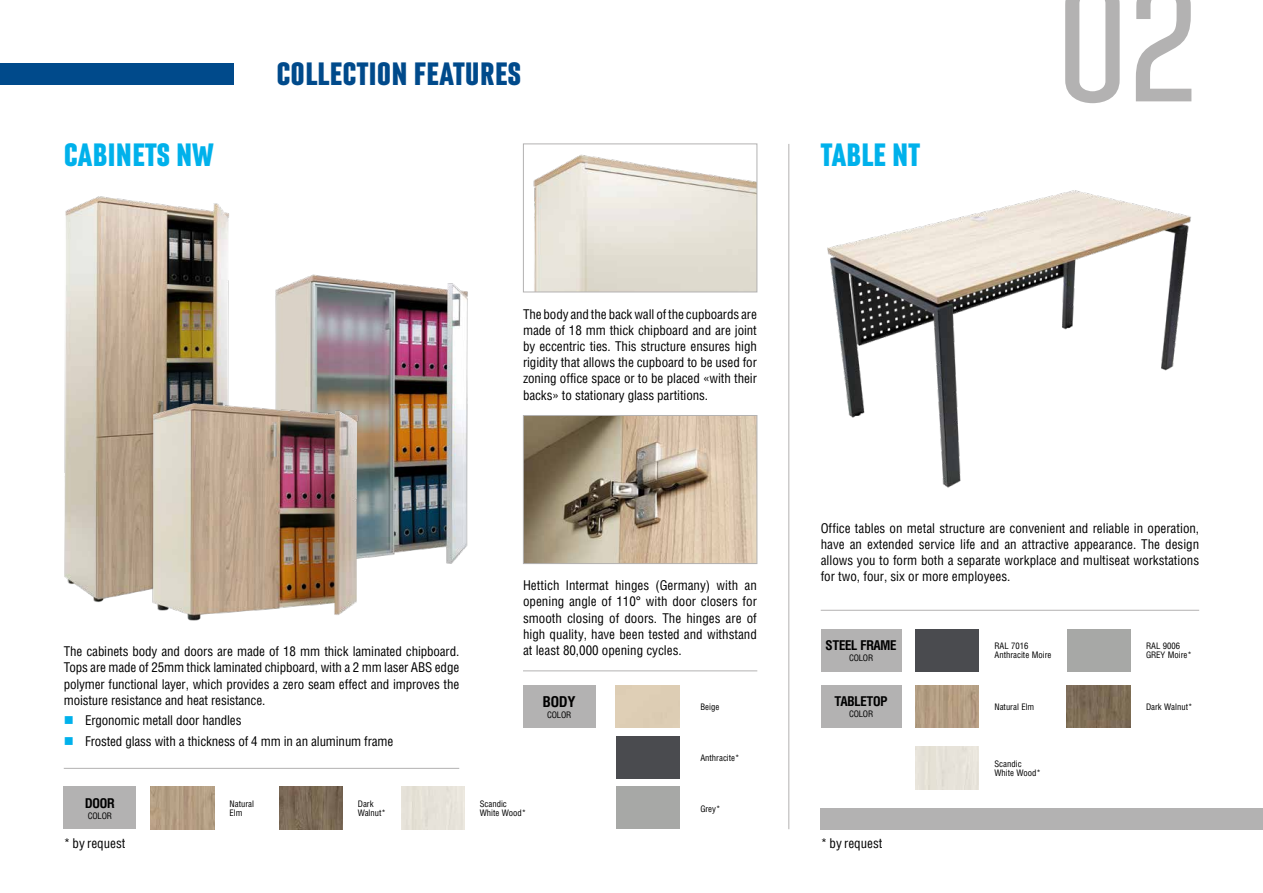
<style>
.page{position:relative;width:1263px;height:893px;background:#fff}
.page>*{position:absolute;margin:0;border:0;box-sizing:border-box;transform-origin:0 0}
.t1{font:300 165px "Laqonic 4 F Unicase";color:#b3b2b2}
.t2{font:700 31.5px "Laqonic 4 F Unicase";color:#004a8b}
.t3{font:700 31.5px "Laqonic 4 F Unicase";color:#00b1eb}
.t4{font:700 15px "Helios Cond C";color:#000}
.t5{font:13.5px/16.2px "Helios Cond C";letter-spacing:-.005em;color:#000;text-align:justify}
.t6{font:700 13.5px "Helios Cond C";letter-spacing:-.02em;color:#000}
.t7{font:9px/9px "Helios Cond C";color:#000}
.s1{color:#00b1eb}
</style>
<div class="page">
<div style="left:0;top:64px;width:234px;height:21px;background:#004a8b"></div>
<div style="left:821px;top:808px;width:442px;height:21px;background:#b3b2b2"></div>
<img style="left:827px;top:190px;width:364px;height:298px">
<hr style="left:821px;top:610px;width:378px;height:1px;background:#b3b2b2">
<hr style="left:523px;top:670px;width:234px;height:1px;background:#b3b2b2">
<hr style="left:64px;top:768px;width:395px;height:1px;background:#b3b2b2">
<div style="left:523px;top:685px;width:72px;height:42px;background:#b3b2b2"></div>
<div style="left:64px;top:787px;width:72px;height:42px;background:#b3b2b2"></div>
<div style="left:401px;top:787px;width:64px;height:42px;background:#e6e2d9"></div>
<img style="left:279px;top:787px;width:64px;height:42px">
<img style="left:151px;top:787px;width:64px;height:42px">
<img style="left:533px;top:154px;width:222px;height:136px">
<div style="left:523px;top:144px;width:234px;height:148px;border:1px solid #b3b2b2"></div>
<img style="left:525px;top:417px;width:230px;height:145px">
<div style="left:523px;top:415px;width:234px;height:149px;border:1px solid #b3b2b2"></div>
<img style="left:275px;top:274px;width:193px;height:290px">
<img style="left:64px;top:196px;width:165px;height:406px">
<img style="left:150px;top:399px;width:211px;height:222px">
<div style="left:915px;top:629px;width:64px;height:42px;background:#4a4b4f"></div>
<div style="left:616px;top:736px;width:64px;height:42px;background:#4a4b4f"></div>
<div style="left:1066px;top:629px;width:64px;height:42px;background:#a7a8a6"></div>
<div style="left:616px;top:787px;width:64px;height:42px;background:#a7a8a6"></div>
<div style="left:821px;top:629px;width:80px;height:42px;background:#b3b2b2"></div>
<div style="left:821px;top:685px;width:80px;height:42px;background:#b3b2b2"></div>
<div style="left:915px;top:746px;width:64px;height:43px;background:#e6e2d9"></div>
<img style="left:1066px;top:685px;width:64px;height:42px">
<img style="left:915px;top:685px;width:64px;height:42px">
<hr style="left:788px;top:144px;width:1px;height:685px;background:#b3b2b2">
<h2 class="t2" style="left:276px;top:57px;width:246px">COLLECTION FEATURES</h2>
<h2 class="t3" style="left:64px;top:138px;width:151px">CABINETS NW</h2>
<h2 class="t3" style="left:821px;top:138px;width:101px">TABLE NT</h2>
<p class="t5" style="left:523px;top:305px;width:235px">The body and the back wall of the cupboards are made of 18 mm thick chipboard and are joint by eccentric ties. This structure ensures high rigidity that allows the cupboard to be used for zoning office space or to be placed «with their backs» to stationary glass partitions.</p>
<h1 class="t1" style="left:1057px;top:-45px;width:144px">02</h1>
<p class="t5" style="left:64px;top:643px;width:397px">The cabinets body and doors are made of 18 mm thick laminated chipboard.<br>Tops are made of 25mm thick laminated chipboard, with a 2 mm laser ABS edge polymer functional layer, which provides a zero seam effect and improves the moisture resistance and heat resistance.</p>
<p class="t5" style="left:64px;top:712px;width:179px"><span class="s1">■</span> Ergonomic metall door handles</p>
<p class="t5" style="left:64px;top:732px;width:331px"><span class="s1">■</span> Frosted glass with a thickness of 4 mm in an aluminum frame</p>
<p class="t5" style="left:523px;top:577px;width:235px">Hettich Intermat hinges (Germany) with an opening angle of 110° with door closers for smooth closing of doors. The hinges are of high quality, have been tested and withstand at least 80,000 opening cycles.</p>
<p class="t4" style="left:543px;top:693px;width:34px">BODY</p>
<p class="t7" style="left:547px;top:710px;width:26px">COLOR</p>
<p class="t7" style="left:700px;top:702px;width:20px">Beige</p>
<p class="t7" style="left:700px;top:753px;width:41px">Anthracite*</p>
<p class="t6" style="left:85px;top:795px;width:31px">DOOR</p>
<p class="t7" style="left:88px;top:811px;width:26px">COLOR</p>
<p class="t7" style="left:480px;top:799px;width:48px">Scandic<br>White Wood*</p>
<p class="t7" style="left:230px;top:799px;width:26px">Natural<br>Elm</p>
<p class="t7" style="left:358px;top:799px;width:30px">Dark<br>Walnut*</p>
<p class="t7" style="left:700px;top:804px;width:21px">Grey*</p>
<p class="t5" style="left:821px;top:519px;width:380px">Office tables on metal structure are convenient and reliable in operation, have an extended service life and an attractive appearance. The design allows you to form both a separate workplace and multiseat workstations for two, four, six or more employees.</p>
<p class="t6" style="left:826px;top:637px;width:72px">STEEL FRAME</p>
<p class="t7" style="left:849px;top:653px;width:26px">COLOR</p>
<p class="t6" style="left:834px;top:693px;width:55px">TABLETOP</p>
<p class="t7" style="left:849px;top:709px;width:26px">COLOR</p>
<p class="t7" style="left:994px;top:641px;width:59px">RAL 7016<br>Anthracite Moire</p>
<p class="t7" style="left:1146px;top:641px;width:47px">RAL 9006<br>GREY Moire*</p>
<p class="t7" style="left:994px;top:702px;width:41px">Natural Elm</p>
<p class="t7" style="left:1146px;top:702px;width:48px">Dark Walnut*</p>
<p class="t7" style="left:994px;top:759px;width:48px">Scandic<br>White Wood*</p>
<p class="t5" style="left:64px;top:835px;width:63px">* by request</p>
<p class="t5" style="left:821px;top:835px;width:63px">* by request</p>
</div>
